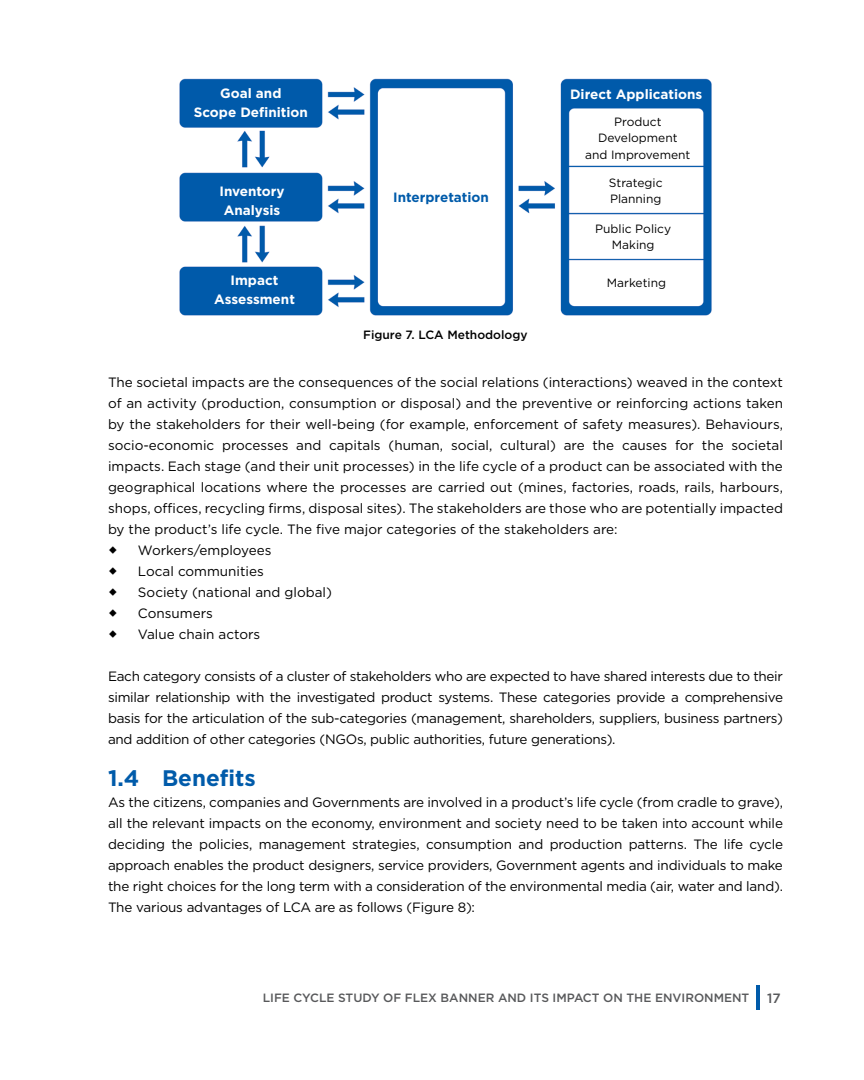
<style>
.page{position:relative;width:864px;height:1080px;background:#fff}
.page>*{position:absolute;margin:0;border:0;box-sizing:border-box;transform-origin:0 0}
.t1{font:700 22.5px "Gotham";color:#005baa}
.t2{font:13.5px/21px "Gotham";color:#000;text-align:justify}
.t3{font:700 13.5px/19.2px "Gotham";color:#fff;text-align:center}
.t4{font:700 13.5px "Gotham";color:#005baa}
.t5{font:500 13.5px "Gotham";color:#58595b}
.t6{font:12px/16.5px "Gotham";color:#000;text-align:center}
.t7{font:500 12px "Gotham";color:#58595b}
.t8{font:500 12px "Gotham";color:#000}
</style>
<div class="page">
<hr style="left:757px;top:985px;width:3px;height:25px;background:#005baa">
<img style="left:179px;top:78px;width:533px;height:238px">
<p class="t3" style="left:194px;top:84px;width:116px">Goal and<br>Scope Definition</p>
<p class="t3" style="left:570px;top:85px;width:134px">Direct Applications</p>
<p class="t6" style="left:585px;top:113px;width:107px">Product<br>Development<br>and Improvement</p>
<p class="t6" style="left:609px;top:174px;width:55px;text-align:left">Strategic<br>Planning</p>
<p class="t6" style="left:595px;top:220px;width:78px">Public Policy<br>Making</p>
<p class="t6" style="left:607px;top:275px;width:61px">Marketing</p>
<p class="t3" style="left:220px;top:181px;width:67px">Inventory<br>Analysis</p>
<p class="t4" style="left:393px;top:188px;width:97px">Interpretation</p>
<p class="t3" style="left:214px;top:270px;width:82px">Impact<br>Assessment</p>
<p class="t8" style="left:363px;top:327px;width:166px">Figure 7. LCA Methodology</p>
<p class="t2" style="left:108px;top:371px;width:677px">The societal impacts are the consequences of the social relations (interactions) weaved in the context</p>
<p class="t2" style="left:108px;top:392px;width:677px">of an activity (production, consumption or disposal) and the preventive or reinforcing actions taken</p>
<p class="t2" style="left:108px;top:413px;width:677px">by the stakeholders for their well-being (for example, enforcement of safety measures). Behaviours,</p>
<p class="t2" style="left:108px;top:434px;width:676px">socio-economic processes and capitals (human, social, cultural) are the causes for the societal</p>
<p class="t2" style="left:108px;top:455px;width:676px">impacts. Each stage (and their unit processes) in the life cycle of a product can be associated with the</p>
<p class="t2" style="left:108px;top:476px;width:677px">geographical locations where the processes are carried out (mines, factories, roads, rails, harbours,</p>
<p class="t2" style="left:108px;top:497px;width:677px">shops, offices, recycling firms, disposal sites). The stakeholders are those who are potentially impacted</p>
<p class="t2" style="left:108px;top:518px;width:511px">by the product’s life cycle. The five major categories of the stakeholders are:</p>
<p class="t2" style="left:138px;top:539px;width:135px">Workers/employees</p>
<p class="t2" style="left:138px;top:560px;width:127px">Local communities</p>
<p class="t2" style="left:138px;top:581px;width:196px">Society (national and global)</p>
<p class="t2" style="left:138px;top:603px;width:76px">Consumers</p>
<p class="t2" style="left:138px;top:624px;width:124px">Value chain actors</p>
<p class="t2" style="left:108px;top:666px;width:677px">Each category consists of a cluster of stakeholders who are expected to have shared interests due to their similar relationship with the investigated product systems. These categories provide a comprehensive basis for the articulation of the sub-categories (management, shareholders, suppliers, business partners) and addition of other categories (NGOs, public authorities, future generations).</p>
<h1 class="t1" style="left:108px;top:763px;width:149px">1.4 Benefits</h1>
<p class="t2" style="left:108px;top:791px;width:677px">As the citizens, companies and Governments are involved in a product’s life cycle (from cradle to grave), all the relevant impacts on the economy, environment and society need to be taken into account while deciding the policies, management strategies, consumption and production patterns. The life cycle approach enables the product designers, service providers, Government agents and individuals to make the right choices for the long term with a consideration of the environmental media (air, water and land).<br>The various advantages of LCA are as follows (Figure 8):</p>
<p class="t7" style="left:263px;top:990px;width:488px">LIFE CYCLE STUDY OF FLEX BANNER AND ITS IMPACT ON THE ENVIRONMENT</p>
<p class="t5" style="left:767px;top:989px;width:15px">17</p>
</div>
